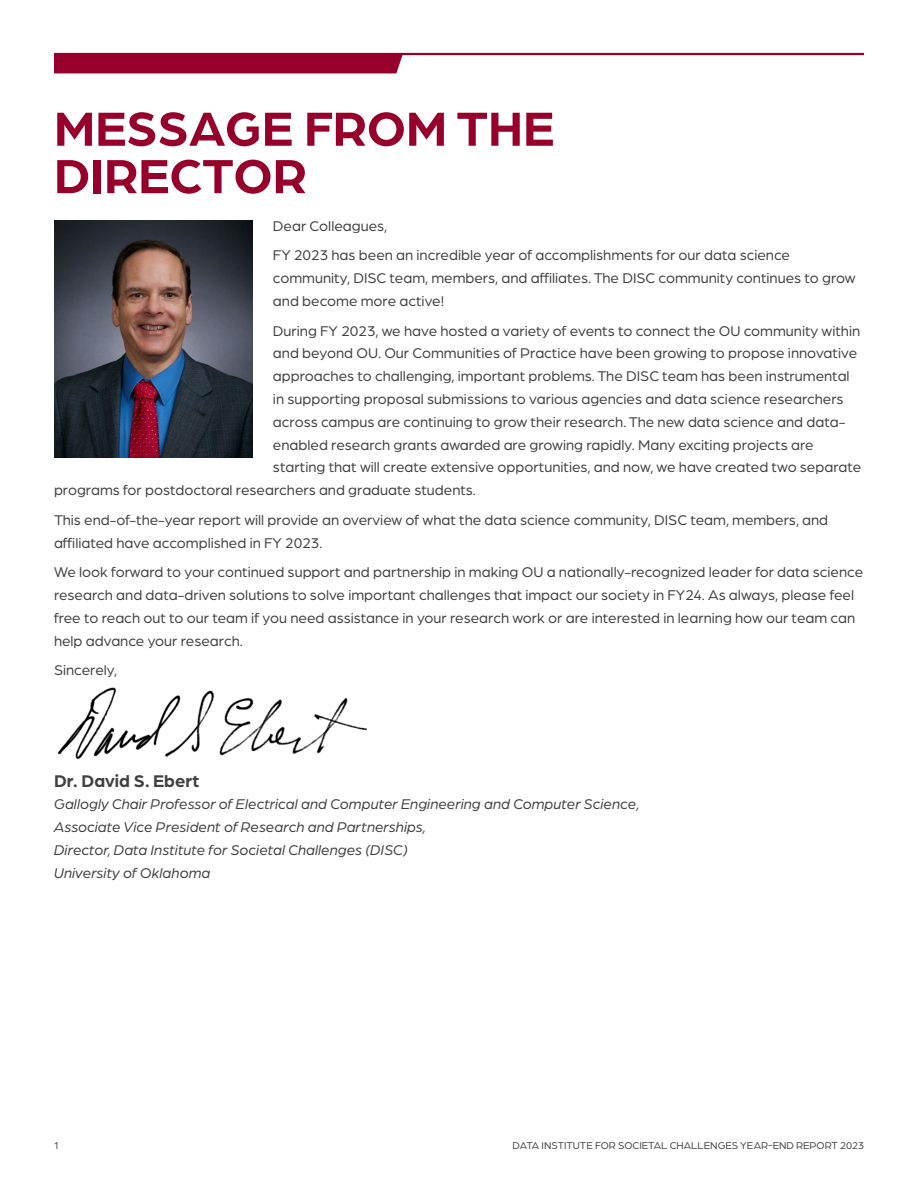
<style>
.page{position:relative;width:918px;height:1188px;background:#fff}
.page>*{position:absolute;margin:0;border:0;box-sizing:border-box;transform-origin:0 0}
.t1{font:700 51px/47.4px "Arboria";color:#96002a}
.Body{font:700 18px "Arboria";color:#414042}
.Body-2{font:15px/22.8px "Arboria";color:#414042}
.Body-3{font:italic 15px/22.8px "Arboria";color:#414042}
.t2{font:10.5px "Arboria";color:#414042}
</style>
<div class="page">
<div style="left:54px;top:55px;width:349px;height:18px;background:#96002a"></div>
<hr style="left:54px;top:53px;width:810px;height:2px;background:#96002a">
<img style="left:57px;top:687px;width:311px;height:73px">
<img style="left:54px;top:220px;width:199px;height:237px">
<p class="t1" style="left:54px;top:102px;width:502px">MESSAGE FROM THE<br>DIRECTOR</p>
<p class="Body-2" style="left:273px;top:214px;width:116px">Dear Colleagues,</p>
<p class="Body-2" style="left:273px;top:243px;width:584px">FY 2023 has been an incredible year of accomplishments for our data science community, DISC team, members, and affiliates. The DISC community continues to grow and become more active!</p>
<p class="Body-2" style="left:273px;top:319px;width:589px">During FY 2023, we have hosted a variety of events to connect the OU community within</p>
<p class="Body-2" style="left:273px;top:341px;width:586px">and beyond OU. Our Communities of Practice have been growing to propose innovative</p>
<p class="Body-2" style="left:273px;top:364px;width:578px">approaches to challenging, important problems. The DISC team has been instrumental</p>
<p class="Body-2" style="left:273px;top:387px;width:572px">in supporting proposal submissions to various agencies and data science researchers</p>
<p class="Body-2" style="left:273px;top:410px;width:574px">across campus are continuing to grow their research. The new data science and data-</p>
<p class="Body-2" style="left:273px;top:433px;width:542px">enabled research grants awarded are growing rapidly. Many exciting projects are</p>
<p class="Body-2" style="left:273px;top:455px;width:590px">starting that will create extensive opportunities, and now, we have created two separate</p>
<p class="Body-2" style="left:54px;top:478px;width:424px">programs for postdoctoral researchers and graduate students.</p>
<p class="Body-2" style="left:54px;top:508px;width:776px">This end-of-the-year report will provide an overview of what the data science community, DISC team, members, and affiliated have accomplished in FY 2023.</p>
<p class="Body-2" style="left:54px;top:560px;width:811px">We look forward to your continued support and partnership in making OU a nationally-recognized leader for data science research and data-driven solutions to solve important challenges that impact our society in FY24. As always, please feel free to reach out to our team if you need assistance in your research work or are interested in learning how our team can help advance your research.</p>
<p class="Body-2" style="left:54px;top:658px;width:65px">Sincerely,</p>
<p class="Body" style="left:54px;top:768px;width:147px">Dr. David S. Ebert</p>
<p class="Body-3" style="left:54px;top:792px;width:587px">Gallogly Chair Professor of Electrical and Computer Engineering and Computer Science, Associate Vice President of Research and Partnerships,<br>Director, Data Institute for Societal Challenges (DISC)<br>University of Oklahoma</p>
<p class="t2" style="left:54px;top:1139px;width:6px">1</p>
<p class="t2" style="left:513px;top:1139px;width:353px">DATA INSTITUTE FOR SOCIETAL CHALLENGES YEAR-END REPORT 2023</p>
</div>
